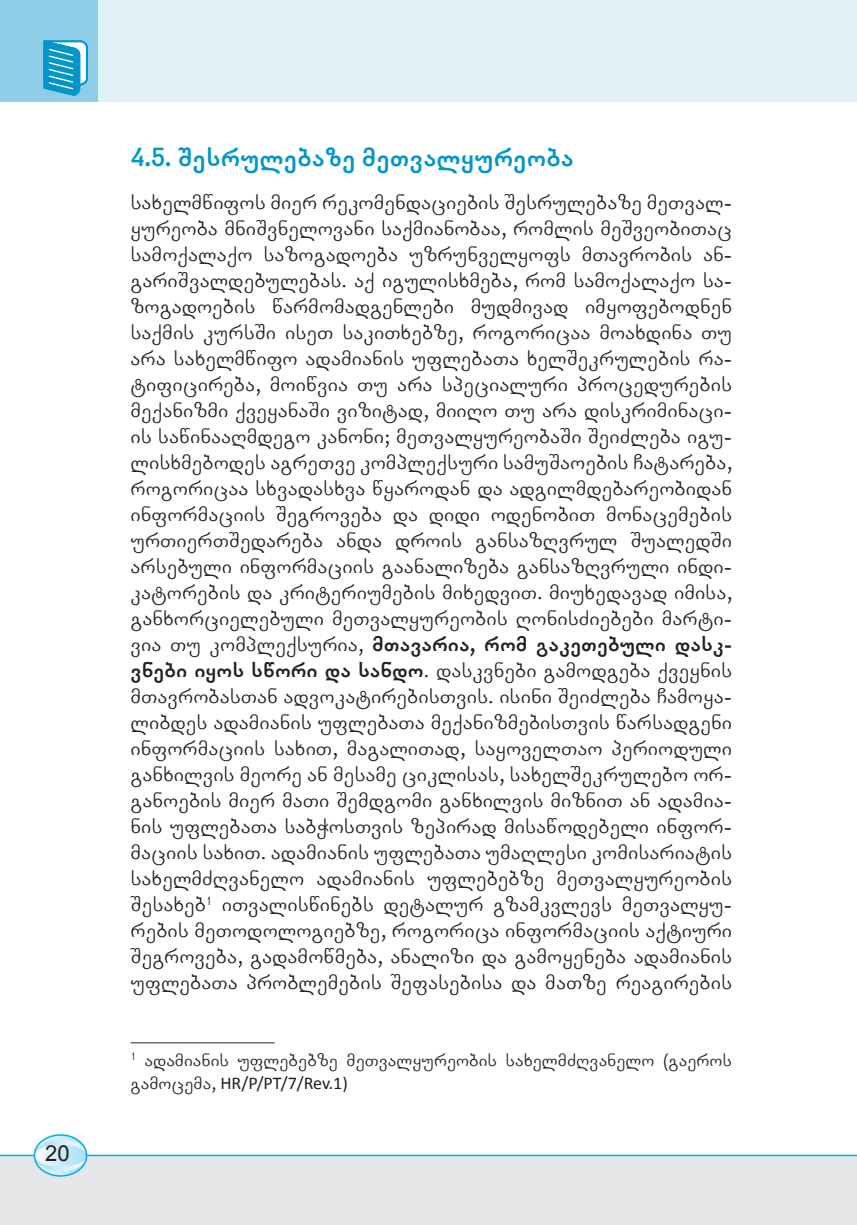
<style>
.page{position:relative;width:857px;height:1225px;background:#fff}
.page>*{position:absolute;margin:0;border:0;box-sizing:border-box;transform-origin:0 0}
.qvetavi{font:700 26px "Kolhety";color:#0096ca}
.t1{font:22px "Arial";color:#231f20}
.t2{font:21px/26px "Kolhety Normal";color:#231f20;text-align:justify}
.footnote{font:18px/23px "Kolhety Normal";color:#231f20}
.s1{font-family:"Kolhety";font-weight:700}
.s2{font-family:"Calibri"}
</style>
<div class="page">
<div style="left:98px;top:0;width:758px;height:101px;background:#e1f1f8"></div>
<div style="left:0;top:0;width:98px;height:101px;background:#8ecce7"></div>
<svg style="left:43px;top:40px;width:45px;height:55px"></svg>
<img style="left:0;top:1134px;width:856px;height:91px">
<hr style="left:130px;top:1042px;width:144px;height:1px;background:#231f20">
<p class="t1" style="left:45px;top:1139px;width:26px">20</p>
<p class="qvetavi" style="left:130px;top:145px;width:444px">4.5. SESRULEBAZE METVALYUREOBA</p>
<p class="t2" style="left:130px;top:191px;width:603px">SAXELMWIFOS MIER REKOMENDACIEBIS SESRULEBAZE METVAL-YUREOBA MNISVNELOVANI SAQMIANOBAA, ROMLIS MESVEOBITAC SAMOQALAQO SAZOGADOEBA UZRUNVELYOFS MTAVROBIS AN-GARISVALDEBULEBAS. AQ IGULISXMEBA, ROM SAMOQALAQO SA-ZOGADOEBIS WARMOMADGENLEBI MUDMIVAD IMYOFEBODNEN SAQMIS KURSSI ISET SAKITXEBZE, ROGORICAA MOAXDINA TU ARA SAXELMWIFO ADAMIANIS UFLEBATA XELSEKRULEBIS RA-TIFICIREBA, MOIWVIA TU ARA SPECIALURI PROCEDUREBIS MEQANIZMI QVEYANASI VIZITAD, MIIRO TU ARA DISKRIMINACI-IS SAWINAARMDEGO KANONI; METVALYUREOBASI SEIZLEBA IGU-LISXMEBODES AGRETVE KOMPLEQSURI SAMUSAOEBIS CATAREBA, ROGORICAA SXVADASXVA WYARODAN DA ADGILMDEBAREOBIDAN INFORMACIIS SEGROVEBA DA DIDI ODENOBIT MONACEMEBIS URTIERTSEDAREBA ANDA DROIS GANSAZRVRUL SUALEDSI ARSEBULI INFORMACIIS GAANALIZEBA GANSAZRVRULI INDI-KATOREBIS DA KRITERIUMEBIS MIXEDVIT. MIUXEDAVAD IMISA, GANXORCIELEBULI METVALYUREOBIS RONISZIEBEBI MARTI-VIA TU KOMPLEQSURIA, <span class="s1">MTAVARIA, ROM GAKETEBULI DASK-VNEBI IYOS SWORI DA SANDO</span>. DASKVNEBI GAMODGEBA QVEYNIS MTAVROBASTAN ADVOKATIREBISTVIS. ISINI SEIZLEBA CAMOYA-LIBDES ADAMIANIS UFLEBATA MEQANIZMEBISTVIS WARSADGENI INFORMACIIS SAXIT, MAGALITAD, SAYOVELTAO PERIODULI GANXILVIS MEORE AN MESAME CIKLISAS, SAXELSEKRULEBO OR-GANOEBIS MIER MATI SEMDGOMI GANXILVIS MIZNIT AN ADAMIA-NIS UFLEBATA SABWOSTVIS ZEPIRAD MISAWODEBELI INFOR-MACIIS SAXIT. ADAMIANIS UFLEBATA UMARLESI KOMISARIATIS SAXELMZRVANELO ADAMIANIS UFLEBEBZE METVALYUREOBIS SESAXEB<sup>1</sup> ITVALISWINEBS DETALUR GZAMKVLEVS METVALYU-REBIS METODOLOGIEBZE, ROGORICA INFORMACIIS AQTIURI SEGROVEBA, GADAMOWMEBA, ANALIZI DA GAMOYENEBA ADAMIANIS UFLEBATA PROBLEMEBIS SEFASEBISA DA MATZE REAGIREBIS</p>
<p class="footnote" style="left:130px;top:1049px;width:602px"><sup>1</sup> ADAMIANIS UFLEBEBZE METVALYUREOBIS SAXELMZRVANELO (GAEROS<br>GAMOCEMA, <span class="s2">HR/P/PT/7/Rev.1)</span></p>
</div>
